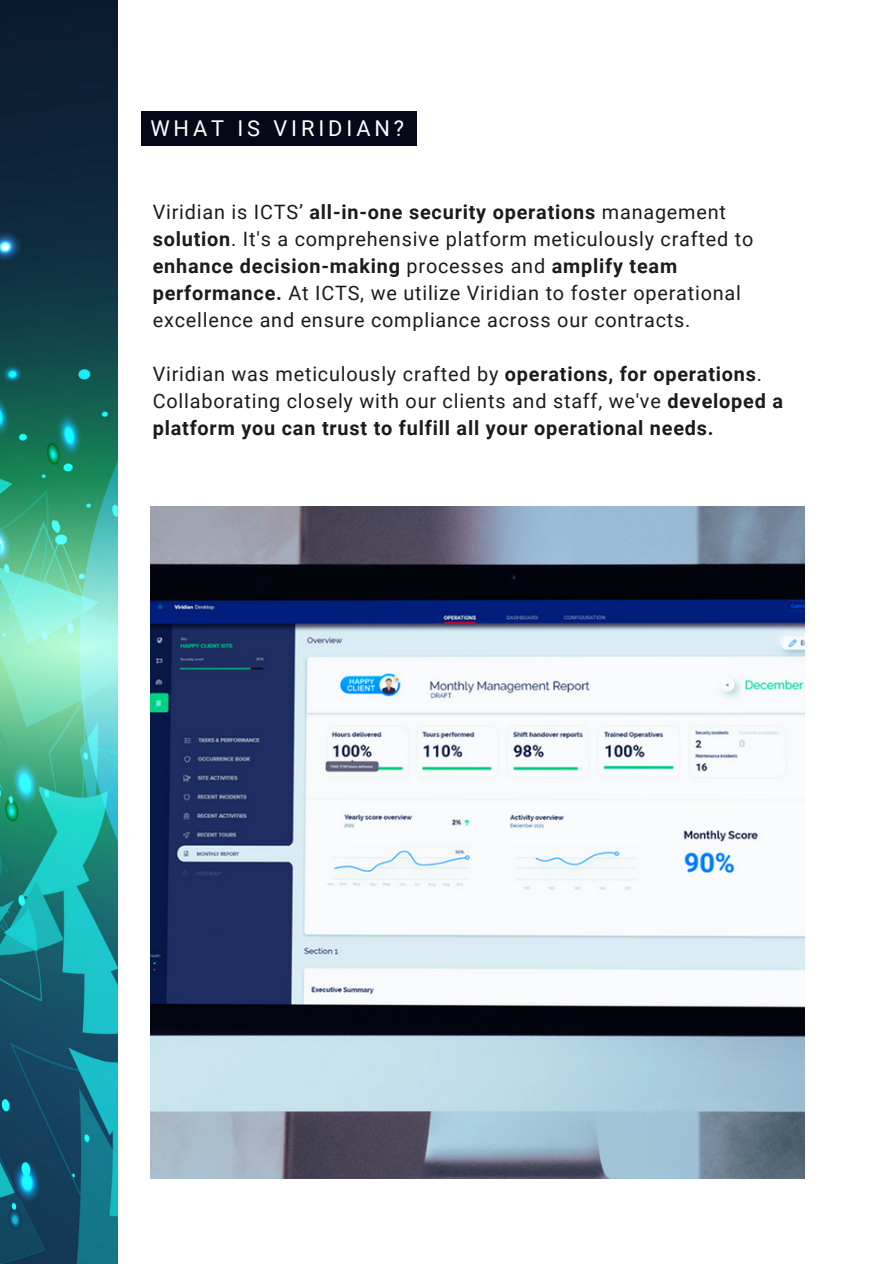
<style>
.page{position:relative;width:893px;height:1264px;background:#fff}
.page>*{position:absolute;margin:0;border:0;box-sizing:border-box;transform-origin:0 0}
.t1{font:21.75px "Roboto";letter-spacing:.18em;color:#fff}
.t2{font:19.8px/27px "Roboto";letter-spacing:.04em;color:#1b1b1b}
.t3{font:700 19.8px/27px "Roboto";letter-spacing:.04em;color:#1b1b1b}
.s1{font-weight:700}
.s2{font-weight:400}
</style>
<div class="page">
<img style="left:150px;top:506px;width:654px;height:672px">
<img style="left:0;top:0;width:117px;height:1263px">
<div style="left:142px;top:111px;width:275px;height:35px;background:#060717"></div>
<p class="t1" style="left:150px;top:116px;width:255px">WHAT IS VIRIDIAN?</p>
<p class="t2" style="left:153px;top:199px;width:602px">Viridian is ICTS’ <span class="s1">all-in-one security operations</span> management <span class="s1">solution</span>. It's a comprehensive platform meticulously crafted to <span class="s1">enhance decision-making</span> processes and <span class="s1">amplify team performance.</span> At ICTS, we utilize Viridian to foster operational excellence and ensure compliance across our contracts.</p>
<p class="t3" style="left:153px;top:361px;width:631px"><span class="s2">Viridian was meticulously crafted by</span> operations, for operations<span class="s2">.<br>Collaborating closely with our clients and staff, we've</span> developed a platform you can trust to fulfill all your operational needs.</p>
</div>
